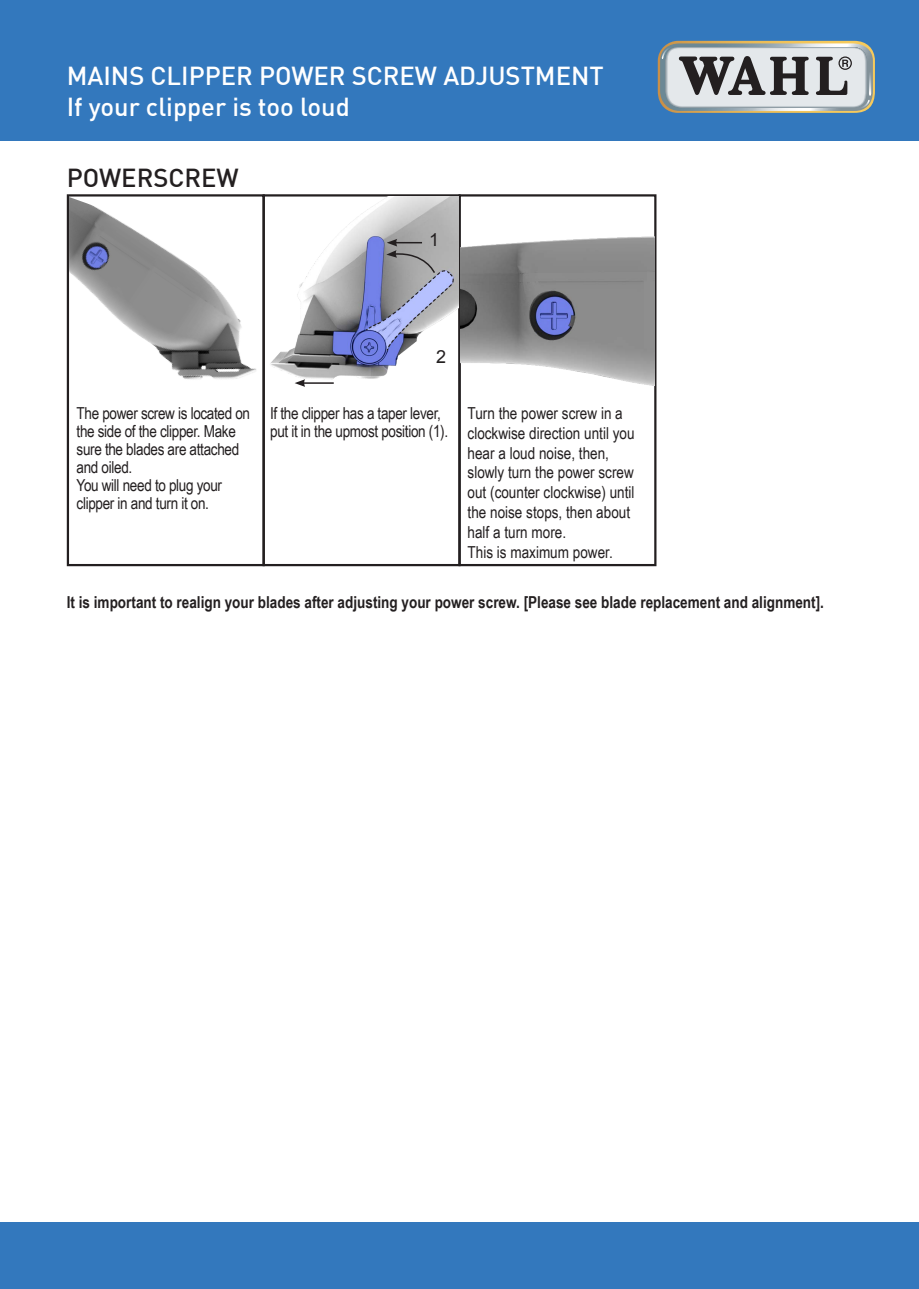
<style>
.page{position:relative;width:919px;height:1289px;background:#fff}
.page>*{position:absolute;margin:0;border:0;box-sizing:border-box;transform-origin:0 0}
.t1{font:500 25.5px/30.6px "DIN";color:#fff}
.t2{font:500 25.5px "DIN";color:#231f20}
.t3{font:18px "Arial";color:#231f20}
.t4{font:16.5px/18px "Arial Narrow";letter-spacing:-.02em;color:#231f20}
.t5{font:16.5px/19.8px "Arial Narrow";color:#231f20}
.t6{font:700 16.5px "Arial Narrow";color:#231f20}
</style>
<div class="page">
<div style="left:0;top:0;width:918px;height:141px;background:#3378bd"></div>
<div style="left:0;top:1222px;width:918px;height:66px;background:#3378bd"></div>
<svg style="left:657px;top:41px;width:217px;height:72px;background:#adafad"></svg>
<div style="left:67px;top:194px;width:198px;height:372px;border:2px solid #231f20"></div>
<div style="left:458px;top:194px;width:198px;height:372px;border:2px solid #231f20"></div>
<img style="left:69px;top:197px;width:196px;height:272px">
<img style="left:264px;top:196px;width:194px;height:195px">
<hr style="left:303px;top:382px;width:31px;height:2px;background:#231f20">
<svg style="left:294px;top:379px;width:11px;height:8px"></svg>
<svg style="left:365px;top:239px;width:89px;height:113px;background:#a0a4c2"></svg>
<img style="left:460px;top:208px;width:194px;height:187px">
<h1 class="t1" style="left:67px;top:60px;width:538px">MAINS CLIPPER POWER SCREW ADJUSTMENT<br>If your clipper is too loud</h1>
<h1 class="t2" style="left:67px;top:162px;width:173px">POWERSCREW</h1>
<p class="t3" style="left:429px;top:227px;width:12px">1</p>
<p class="t3" style="left:436px;top:345px;width:12px">2</p>
<p class="t4" style="left:77px;top:403px;width:175px">The power screw is located on the side of the clipper. Make sure the blades are attached and oiled.<br>You will need to plug your clipper in and turn it on.</p>
<p class="t4" style="left:270px;top:403px;width:179px">If the clipper has a taper lever, put it in the upmost position (1).</p>
<p class="t5" style="left:467px;top:402px;width:168px">Turn the power screw in a clockwise direction until you hear a loud noise, then, slowly turn the power screw out (counter clockwise) until the noise stops, then about half a turn more.<br>This is maximum power.</p>
<p class="t6" style="left:67px;top:589px;width:758px">It is important to realign your blades after adjusting your power screw. [Please see blade replacement and alignment].</p>
</div>
